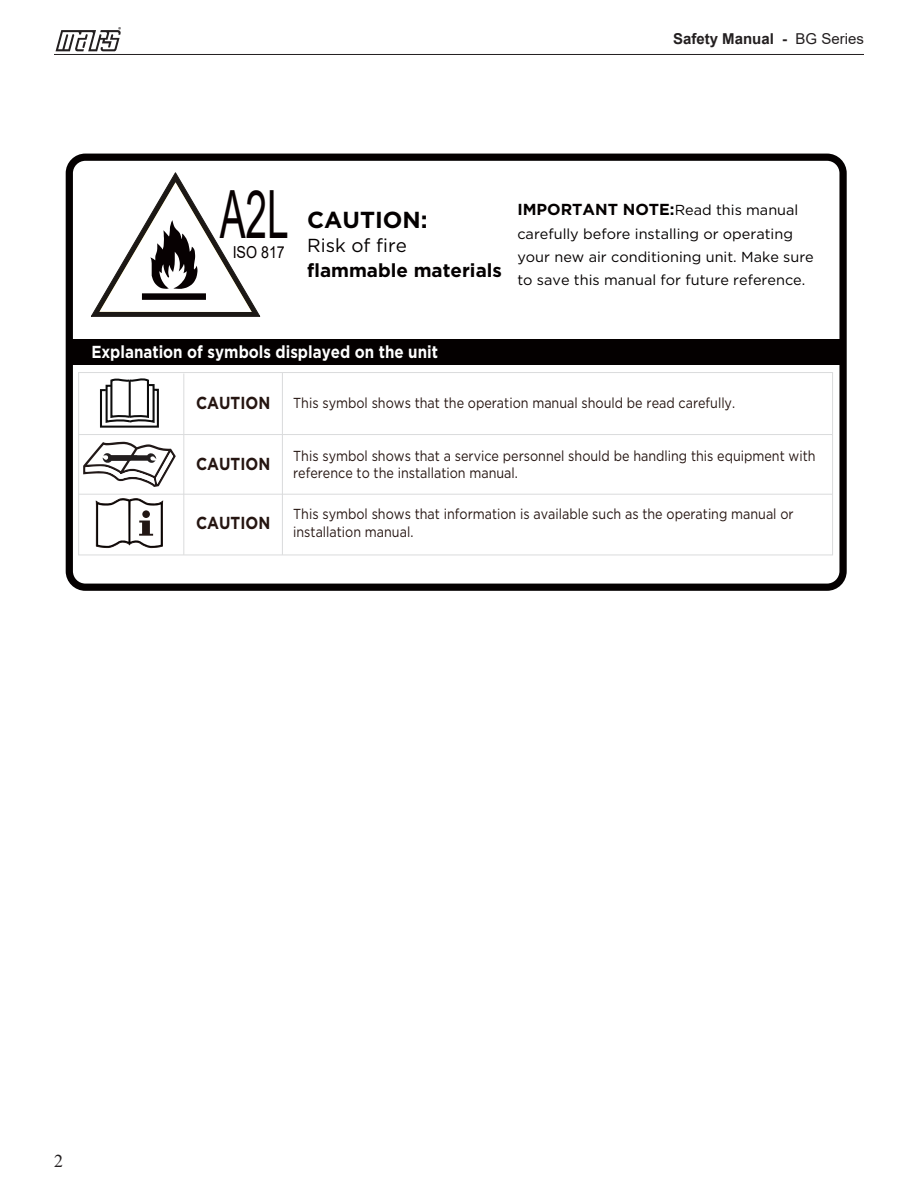
<style>
.page{position:relative;width:918px;height:1188px;background:#fff}
.page>*{position:absolute;margin:0;border:0;box-sizing:border-box;transform-origin:0 0}
.t1{font:66.6px "Arial";color:#070001;scale:.58 1}
.t2{font:700 23.25px "Gotham";color:#040000}
.t3{font:700 18.9px/25.8px "Gotham";color:#040000}
.t4{font:18px "Times New Roman";color:#231f20}
.t5{font:700 17.4px "Gotham";color:#fff;scale:.87 1}
.t6{font:700 17.4px "Gotham";color:#251511;scale:.87 1}
.t7{font:16.5px "Arial";color:#070001;scale:.86 1}
.t8{font:700 15.9px "Gotham";color:#040000}
.t9{font:700 15px "Arial";color:#231f20}
.t10{font:14.55px/17.4px "Gotham";color:#251511;scale:.87 1}
.t11{font:14.55px/23.2px "Gotham";color:#040000}
.s1{font-weight:400}
.s2{font-weight:400;font-size:14.55px}
</style>
<div class="page">
<hr style="left:54px;top:54px;width:810px;height:1px;background:#231f20">
<svg style="left:56px;top:27px;width:65px;height:24px"></svg>
<div style="left:66px;top:154px;width:781px;height:437px;border:7px solid #040000;border-radius:16px"></div>
<div style="left:69px;top:339px;width:774px;height:26px;background:#040000"></div>
<svg style="left:91px;top:172px;width:169px;height:145px"></svg>
<div style="left:78px;top:372px;width:755px;height:183px;border:1px solid #dbdcdd"></div>
<hr style="left:183px;top:374px;width:1px;height:181px;background:#dbdcdd">
<hr style="left:282px;top:373px;width:1px;height:182px;background:#dbdcdd">
<hr style="left:79px;top:434px;width:754px;height:1px;background:#dbdcdd">
<hr style="left:79px;top:494px;width:754px;height:1px;background:#dbdcdd">
<svg style="left:83px;top:442px;width:93px;height:45px"></svg>
<svg style="left:96px;top:498px;width:67px;height:50px"></svg>
<div style="left:142px;top:510px;width:8px;height:8px;background:#211613;border-radius:50%"></div>
<svg style="left:100px;top:378px;width:59px;height:50px"></svg>
<p class="t9" style="left:673px;top:29px;width:192px">Safety Manual - <span class="s1">BG Series</span></p>
<p class="t1" style="left:220px;top:169px;width:121px">A2L</p>
<p class="t7" style="left:233px;top:241px;width:62px">ISO 817</p>
<p class="t2" style="left:307px;top:205px;width:122px">CAUTION:</p>
<p class="t3" style="left:307px;top:232px;width:196px"><span class="s1">Risk of fire </span>flammable materials</p>
<p class="t8" style="left:517px;top:199px;width:283px">IMPORTANT NOTE:<span class="s2">Read this manual</span></p>
<p class="t11" style="left:517px;top:221px;width:298px">carefully before installing or operating your new air conditioning unit. Make sure to save this manual for future reference.</p>
<p class="t5" style="left:91px;top:340px;width:400px">Explanation of symbols displayed on the unit</p>
<p class="t6" style="left:196px;top:391px;width:87px">CAUTION</p>
<p class="t10" style="left:293px;top:394px;width:509px">This symbol shows that the operation manual should be read carefully.</p>
<p class="t6" style="left:196px;top:453px;width:87px">CAUTION</p>
<p class="t10" style="left:293px;top:446px;width:602px">This symbol shows that a service personnel should be handling this equipment with reference to the installation manual.</p>
<p class="t6" style="left:196px;top:511px;width:87px">CAUTION</p>
<p class="t10" style="left:293px;top:505px;width:577px">This symbol shows that information is available such as the operating manual or installation manual.</p>
<p class="t4" style="left:54px;top:1149px;width:10px">2</p>
</div>
